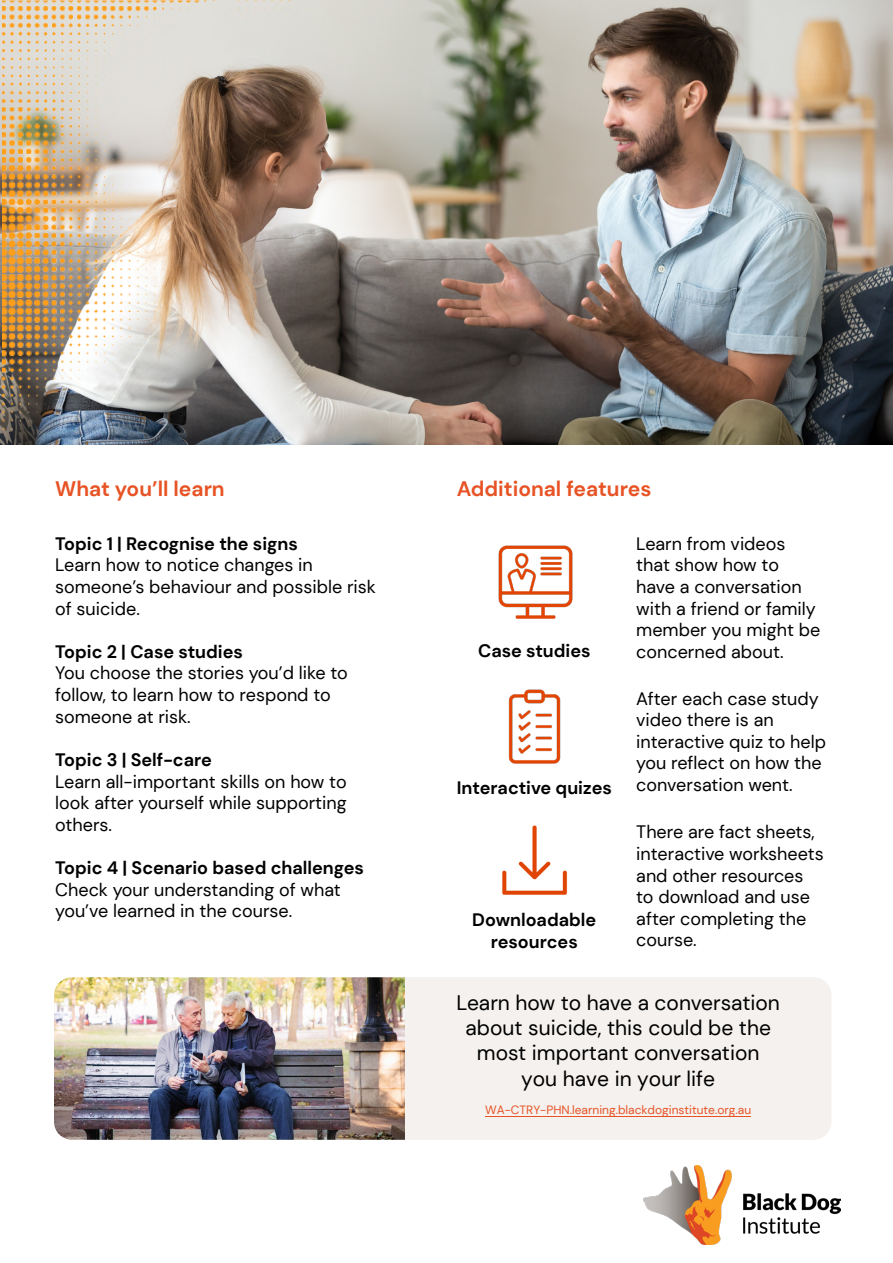
<style>
.page{position:relative;width:893px;height:1263px;background:#fff}
.page>*{position:absolute;margin:0;border:0;box-sizing:border-box;transform-origin:0 0}
.t1{font:21px/25.2px "DM Sans";color:#000;text-align:center}
.t2{font:700 21px "DM Sans";color:#e75325}
.t3{font:18px/21.6px "DM Sans";color:#000}
.t4{font:700 18px/21.6px "DM Sans";color:#000;text-align:center}
.t5{font:12px "DM Sans";color:#e75325}
</style>
<div class="page">
<img style="left:644px;top:1166px;width:196px;height:79px">
<div style="left:405px;top:977px;width:426px;height:163px;background:#f4f1ef"></div>
<hr style="left:485px;top:1116px;width:266px;height:1px;background:#e75325">
<img style="left:54px;top:977px;width:351px;height:163px">
<img style="left:0;top:0;width:893px;height:444px">
<img style="left:498px;top:545px;width:75px;height:74px">
<img style="left:508px;top:689px;width:53px;height:75px">
<img style="left:502px;top:825px;width:66px;height:70px">
<img style="left:2px;top:0;width:690px;height:444px">
<p class="t2" style="left:55px;top:476px;width:171px">What you’ll learn</p>
<p class="t4" style="left:55px;top:533px;width:244px">Topic 1 | Recognise the signs</p>
<p class="t3" style="left:55px;top:554px;width:322px">Learn how to notice changes in someone’s behaviour and possible risk of suicide.</p>
<p class="t4" style="left:55px;top:641px;width:189px">Topic 2 | Case studies</p>
<p class="t3" style="left:55px;top:662px;width:294px">You choose the stories you’d like to follow, to learn how to respond to someone at risk.</p>
<p class="t4" style="left:55px;top:749px;width:158px">Topic 3 | Self-care</p>
<p class="t3" style="left:55px;top:770px;width:293px;text-align:justify">Learn all-important skills on how to look after yourself while supporting others.</p>
<p class="t4" style="left:55px;top:857px;width:310px">Topic 4 | Scenario based challenges</p>
<p class="t3" style="left:55px;top:878px;width:287px">Check your understanding of what you’ve learned in the course.</p>
<p class="t2" style="left:457px;top:476px;width:196px">Additional features</p>
<p class="t4" style="left:478px;top:640px;width:114px">Case studies</p>
<p class="t4" style="left:457px;top:777px;width:157px">Interactive quizes</p>
<p class="t4" style="left:472px;top:909px;width:126px">Downloadable resources</p>
<p class="t3" style="left:636px;top:533px;width:186px">Learn from videos that show how to have a conversation with a friend or family member you might be concerned about.</p>
<p class="t3" style="left:636px;top:687px;width:191px">After each case study video there is an interactive quiz to help you reflect on how the conversation went.</p>
<p class="t3" style="left:636px;top:821px;width:189px">There are fact sheets, interactive worksheets and other resources to download and use after completing the course.</p>
<p class="t1" style="left:456px;top:990px;width:325px">Learn how to have a conversation about suicide, this could be the most important conversation you have in your life</p>
<p class="t5" style="left:485px;top:1102px;width:268px">WA-CTRY-PHN.learning.blackdoginstitute.org.au</p>
</div>
